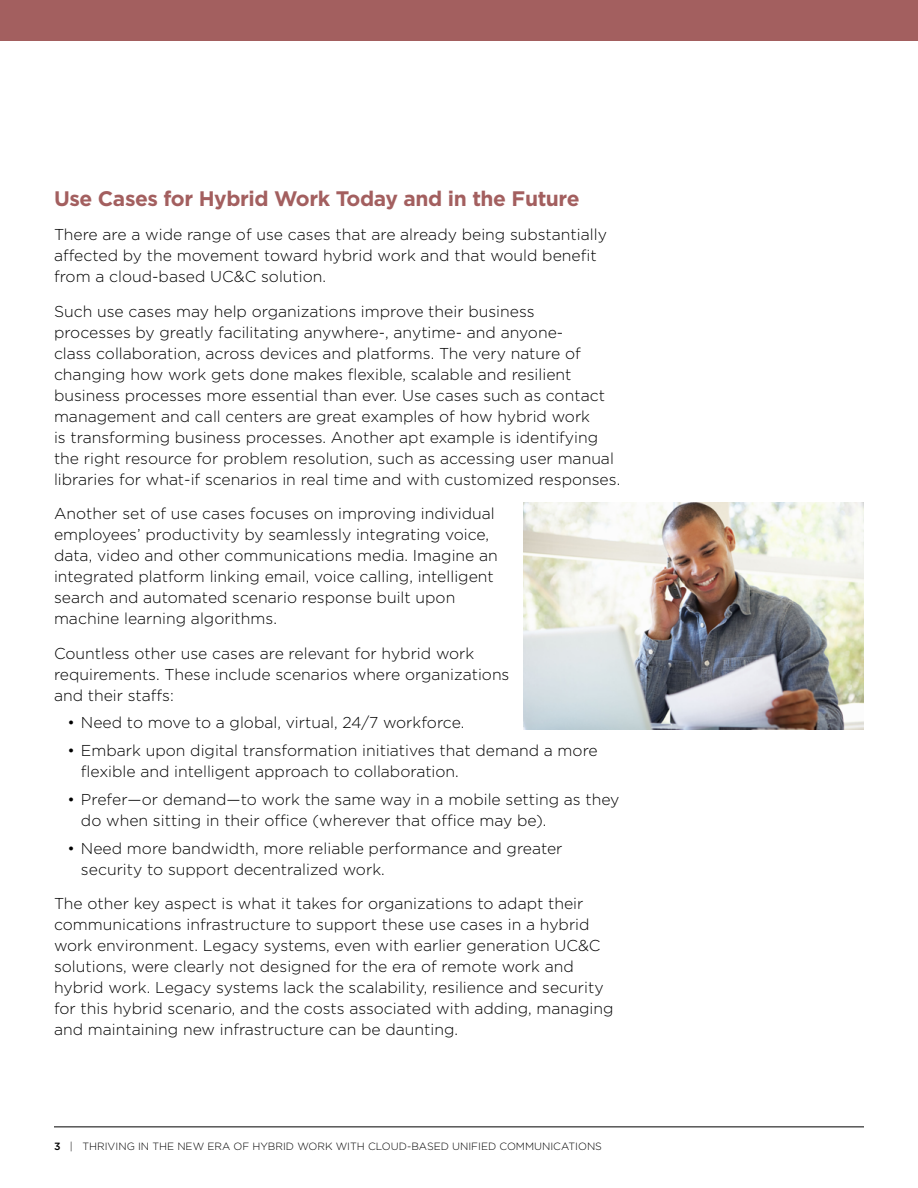
<style>
.page{position:relative;width:918px;height:1188px;background:#fff}
.page>*{position:absolute;margin:0;border:0;box-sizing:border-box;transform-origin:0 0}
.t1{font:700 21px "Gotham";letter-spacing:-.02em;color:#a35f5f}
.t2{font:300 15.75px/21px "Gotham";color:#000}
.t3{font:300 10.5px "Gotham";color:#000}
.s1{font-weight:500}
</style>
<div class="page">
<div style="left:0;top:0;width:918px;height:40px;background:#a35f5f"></div>
<hr style="left:54px;top:1127px;width:810px;height:1px;background:#000">
<img style="left:523px;top:502px;width:341px;height:228px">
<h1 class="t1" style="left:54px;top:184px;width:527px">Use Cases for Hybrid Work Today and in the Future</h1>
<p class="t2" style="left:54px;top:224px;width:554px">There are a wide range of use cases that are already being substantially affected by the movement toward hybrid work and that would benefit from a cloud-based UC&amp;C solution.</p>
<p class="t2" style="left:54px;top:300px;width:568px">Such use cases may help organizations improve their business<br>processes by greatly facilitating anywhere-, anytime- and anyone-<br>class collaboration, across devices and platforms. The very nature of changing how work gets done makes flexible, scalable and resilient business processes more essential than ever. Use cases such as contact management and call centers are great examples of how hybrid work<br>is transforming business processes. Another apt example is identifying the right resource for problem resolution, such as accessing user manual libraries for what-if scenarios in real time and with customized responses.</p>
<p class="t2" style="left:54px;top:503px;width:445px">Another set of use cases focuses on improving individual employees’ productivity by seamlessly integrating voice, data, video and other communications media. Imagine an integrated platform linking email, voice calling, intelligent search and automated scenario response built upon machine learning algorithms.</p>
<p class="t2" style="left:54px;top:642px;width:457px">Countless other use cases are relevant for hybrid work requirements. These include scenarios where organizations and their staffs:</p>
<p class="t2" style="left:67px;top:712px;width:398px">• Need to move to a global, virtual, 24/7 workforce.</p>
<p class="t2" style="left:81px;top:740px;width:518px;text-indent:-13px">• Embark upon digital transformation initiatives that demand a more flexible and intelligent approach to collaboration.</p>
<p class="t2" style="left:81px;top:788px;width:540px;text-indent:-13px">• Prefer—or demand—to work the same way in a mobile setting as they do when sitting in their office (wherever that office may be).</p>
<p class="t2" style="left:81px;top:837px;width:483px;text-indent:-13px">• Need more bandwidth, more reliable performance and greater security to support decentralized work.</p>
<p class="t2" style="left:54px;top:893px;width:561px">The other key aspect is what it takes for organizations to adapt their communications infrastructure to support these use cases in a hybrid work environment. Legacy systems, even with earlier generation UC&amp;C solutions, were clearly not designed for the era of remote work and hybrid work. Legacy systems lack the scalability, resilience and security for this hybrid scenario, and the costs associated with adding, managing and maintaining new infrastructure can be daunting.</p>
<p class="t3" style="left:54px;top:1140px;width:550px"><span class="s1">3</span> | THRIVING IN THE NEW ERA OF HYBRID WORK WITH CLOUD-BASED UNIFIED COMMUNICATIONS</p>
</div>
